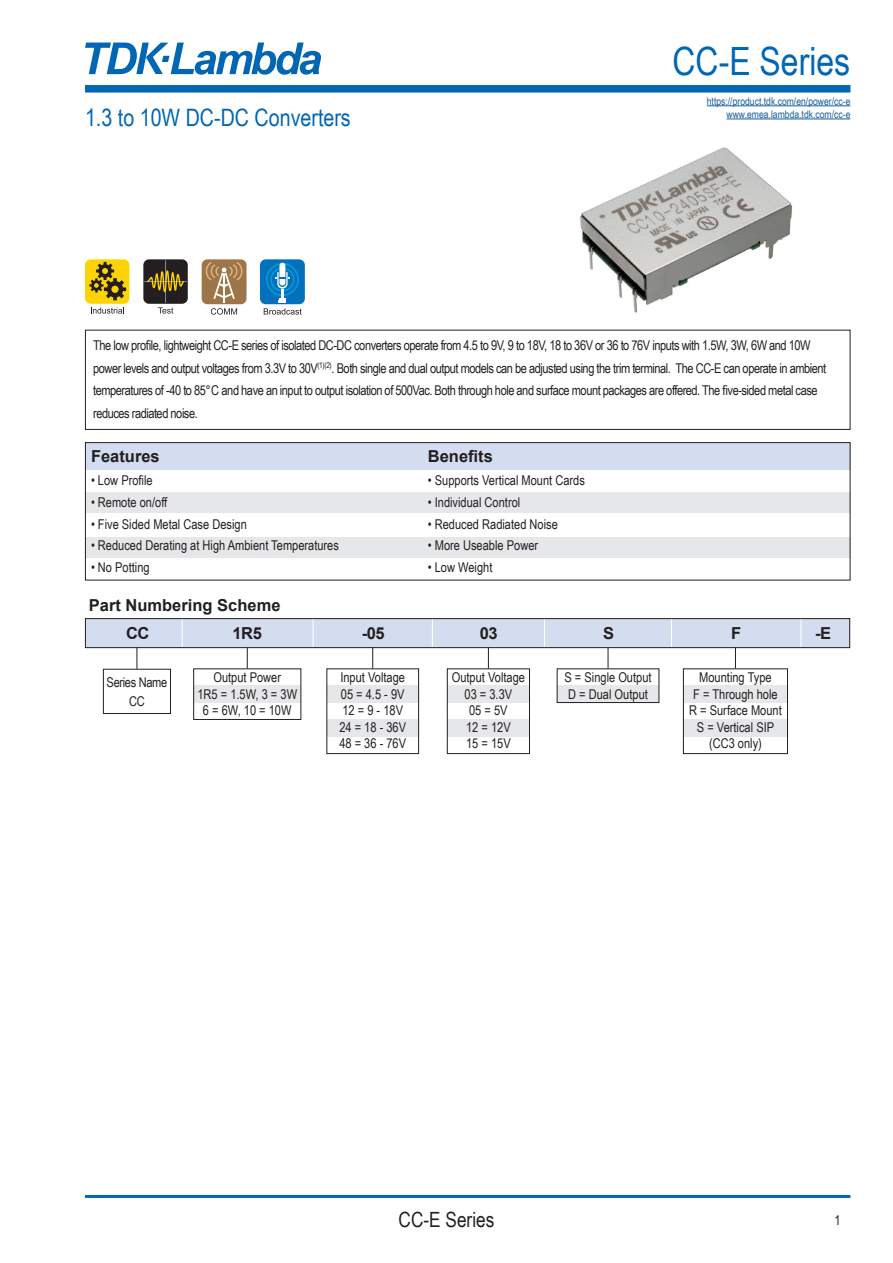
<style>
.page{position:relative;width:893px;height:1263px;background:#fff}
.page>*{position:absolute;margin:0;border:0;box-sizing:border-box;transform-origin:0 0}
.t1{font:39px "Arial Narrow";color:#0166b3}
.t2{font:24px "Arial Narrow";color:#0166b3}
.t3{font:21px "Arial Narrow";color:#231f20}
.t4{font:700 16.5px "Arial";color:#231f20}
.t5{font:13.5px/22.5px "Arial Narrow";letter-spacing:-.035em;color:#231f20}
.t6{font:13.5px/16.5px "Arial Narrow";color:#231f20;text-align:center}
.t7{font:10.5px "Arial Narrow";color:#175d9e}
</style>
<div class="page">
<img style="left:580px;top:147px;width:212px;height:166px">
<div style="left:85px;top:85px;width:765px;height:8px;background:#0166b3"></div>
<hr style="left:85px;top:1195px;width:765px;height:3px;background:#0166b3">
<svg style="left:85px;top:43px;width:236px;height:32px"></svg>
<svg style="left:91px;top:307px;width:33px;height:7px"></svg>
<div style="left:85px;top:259px;width:44px;height:45px;background:#fed304;border-radius:6px"></div>
<svg style="left:89px;top:262px;width:37px;height:38px"></svg>
<div style="left:143px;top:259px;width:45px;height:45px;background:#231f20;border-radius:6px"></div>
<hr style="left:165px;top:261px;width:1px;height:41px;background:#8a8f9d">
<hr style="left:145px;top:281px;width:41px;height:1px;background:#8a8f9d">
<svg style="left:147px;top:270px;width:37px;height:23px"></svg>
<svg style="left:158px;top:307px;width:15px;height:7px"></svg>
<svg style="left:211px;top:308px;width:26px;height:7px"></svg>
<div style="left:202px;top:259px;width:44px;height:45px;background:#9e7449;border-radius:6px"></div>
<hr style="left:223px;top:270px;width:2px;height:32px;background:#fff">
<svg style="left:205px;top:262px;width:38px;height:37px"></svg>
<div style="left:260px;top:259px;width:44px;height:45px;background:#0072bc;border-radius:6px"></div>
<svg style="left:264px;top:263px;width:38px;height:52px"></svg>
<div style="left:85px;top:493px;width:765px;height:20px;background:#e6e7e9"></div>
<div style="left:85px;top:537px;width:765px;height:20px;background:#e6e7e9"></div>
<div style="left:85px;top:442px;width:765px;height:28px;background:#d4ddef"></div>
<div style="left:85px;top:442px;width:765px;height:138px;border:1px solid #231f20"></div>
<div style="left:85px;top:330px;width:765px;height:100px;border:1px solid #231f20"></div>
<hr style="left:707px;top:105px;width:143px;height:1px;background:#175d9e">
<hr style="left:726px;top:119px;width:124px;height:1px;background:#175d9e">
<div style="left:85px;top:618px;width:764px;height:30px;background:#d4ddef"></div>
<hr style="left:182px;top:618px;width:1px;height:30px;background:#fff">
<hr style="left:313px;top:618px;width:1px;height:30px;background:#fff">
<hr style="left:432px;top:618px;width:1px;height:30px;background:#fff">
<hr style="left:544px;top:618px;width:1px;height:30px;background:#fff">
<hr style="left:671px;top:618px;width:1px;height:30px;background:#fff">
<hr style="left:801px;top:618px;width:1px;height:30px;background:#fff">
<div style="left:85px;top:618px;width:765px;height:30px;border:1px solid #231f20"></div>
<svg style="left:137px;top:647px;width:1px;height:22px"></svg>
<div style="left:103px;top:669px;width:68px;height:45px;border:1px solid #231f20"></div>
<svg style="left:372px;top:647px;width:1px;height:21px"></svg>
<div style="left:327px;top:720px;width:92px;height:17px;background:#e6e7e9"></div>
<div style="left:327px;top:685px;width:92px;height:17px;background:#e6e7e9"></div>
<div style="left:326px;top:668px;width:93px;height:86px;border:1px solid #231f20"></div>
<svg style="left:488px;top:647px;width:1px;height:21px"></svg>
<div style="left:447px;top:720px;width:82px;height:17px;background:#e6e7e9"></div>
<div style="left:447px;top:685px;width:82px;height:17px;background:#e6e7e9"></div>
<div style="left:447px;top:668px;width:83px;height:86px;border:1px solid #231f20"></div>
<svg style="left:608px;top:647px;width:1px;height:21px"></svg>
<div style="left:557px;top:685px;width:102px;height:17px;background:#e6e7e9"></div>
<div style="left:557px;top:668px;width:102px;height:35px;border:1px solid #231f20"></div>
<svg style="left:735px;top:647px;width:1px;height:21px"></svg>
<div style="left:683px;top:720px;width:104px;height:17px;background:#e6e7e9"></div>
<div style="left:683px;top:685px;width:104px;height:17px;background:#e6e7e9"></div>
<div style="left:683px;top:668px;width:105px;height:86px;border:1px solid #231f20"></div>
<svg style="left:247px;top:647px;width:1px;height:21px"></svg>
<div style="left:194px;top:685px;width:107px;height:17px;background:#e6e7e9"></div>
<div style="left:193px;top:668px;width:108px;height:52px;border:1px solid #231f20"></div>
<p class="t2" style="left:85px;top:100px;width:267px">1.3 to 10W DC-DC Converters</p>
<p class="t1" style="left:673px;top:32px;width:179px">CC-E Series</p>
<p class="t7" style="left:707px;top:93px;width:145px">https://product.tdk.com/en/power/cc-e</p>
<p class="t7" style="left:726px;top:106px;width:125px">www.emea.lambda.tdk.com/cc-e</p>
<p class="t5" style="left:93px;top:333px;width:719px">The low profile, lightweight CC-E series of isolated DC-DC converters operate from 4.5 to 9V, 9 to 18V, 18 to 36V or 36 to 76V inputs with 1.5W, 3W, 6W and 10W</p>
<p class="t5" style="left:93px;top:356px;width:735px">power levels and output voltages from 3.3V to 30V<sup>(1)(2)</sup>. Both single and dual output models can be adjusted using the trim terminal. The CC-E can operate in ambient</p>
<p class="t5" style="left:93px;top:378px;width:726px">temperatures of -40 to 85°C and have an input to output isolation of 500Vac. Both through hole and surface mount packages are offered. The five-sided metal case reduces radiated noise.</p>
<p class="t4" style="left:91px;top:445px;width:70px">Features</p>
<p class="t6" style="left:91px;top:472px;width:63px">• Low Profile</p>
<p class="t6" style="left:91px;top:493px;width:78px">• Remote on/off</p>
<p class="t6" style="left:91px;top:515px;width:157px">• Five Sided Metal Case Design</p>
<p class="t6" style="left:91px;top:537px;width:249px">• Reduced Derating at High Ambient Temperatures</p>
<p class="t6" style="left:91px;top:559px;width:60px">• No Potting</p>
<p class="t4" style="left:89px;top:594px;width:193px">Part Numbering Scheme</p>
<p class="t4" style="left:428px;top:445px;width:67px">Benefits</p>
<p class="t6" style="left:428px;top:472px;width:159px">• Supports Vertical Mount Cards</p>
<p class="t6" style="left:428px;top:493px;width:94px">• Individual Control</p>
<p class="t6" style="left:428px;top:515px;width:132px">• Reduced Radiated Noise</p>
<p class="t6" style="left:428px;top:537px;width:112px">• More Useable Power</p>
<p class="t6" style="left:428px;top:559px;width:66px">• Low Weight</p>
<p class="t4" style="left:126px;top:621px;width:25px">CC</p>
<p class="t4" style="left:233px;top:621px;width:31px">1R5</p>
<p class="t4" style="left:362px;top:621px;width:25px">-05</p>
<p class="t4" style="left:480px;top:621px;width:19px">03</p>
<p class="t4" style="left:603px;top:621px;width:13px">S</p>
<p class="t4" style="left:731px;top:621px;width:12px">F</p>
<p class="t4" style="left:815px;top:621px;width:18px">-E</p>
<p class="t5" style="left:107px;top:670px;width:62px">Series Name</p>
<p class="t5" style="left:129px;top:690px;width:17px">CC</p>
<p class="t6" style="left:213px;top:669px;width:69px">Output Power</p>
<p class="t5" style="left:197px;top:682px;width:101px">1R5 = 1.5W, 3 = 3W</p>
<p class="t5" style="left:203px;top:699px;width:90px">6 = 6W, 10 = 10W</p>
<p class="t6" style="left:452px;top:669px;width:75px">Output Voltage</p>
<p class="t5" style="left:465px;top:682px;width:49px">03 = 3.3V</p>
<p class="t5" style="left:469px;top:699px;width:40px">05 = 5V</p>
<p class="t5" style="left:466px;top:715px;width:46px">12 = 12V</p>
<p class="t5" style="left:466px;top:732px;width:46px">15 = 15V</p>
<p class="t6" style="left:564px;top:669px;width:89px">S = Single Output</p>
<p class="t6" style="left:568px;top:685px;width:81px">D = Dual Output</p>
<p class="t6" style="left:340px;top:669px;width:66px">Input Voltage</p>
<p class="t5" style="left:341px;top:682px;width:65px">05 = 4.5 - 9V</p>
<p class="t5" style="left:342px;top:699px;width:62px">12 = 9 - 18V</p>
<p class="t5" style="left:339px;top:715px;width:68px">24 = 18 - 36V</p>
<p class="t5" style="left:339px;top:732px;width:68px">48 = 36 - 76V</p>
<p class="t6" style="left:699px;top:669px;width:74px">Mounting Type</p>
<p class="t6" style="left:693px;top:685px;width:86px">F = Through hole</p>
<p class="t6" style="left:689px;top:702px;width:94px">R = Surface Mount</p>
<p class="t6" style="left:697px;top:718px;width:79px">S = Vertical SIP (CC3 only)</p>
<p class="t3" style="left:399px;top:1204px;width:97px">CC-E Series</p>
<p class="t5" style="left:835px;top:1209px;width:8px">1</p>
</div>
